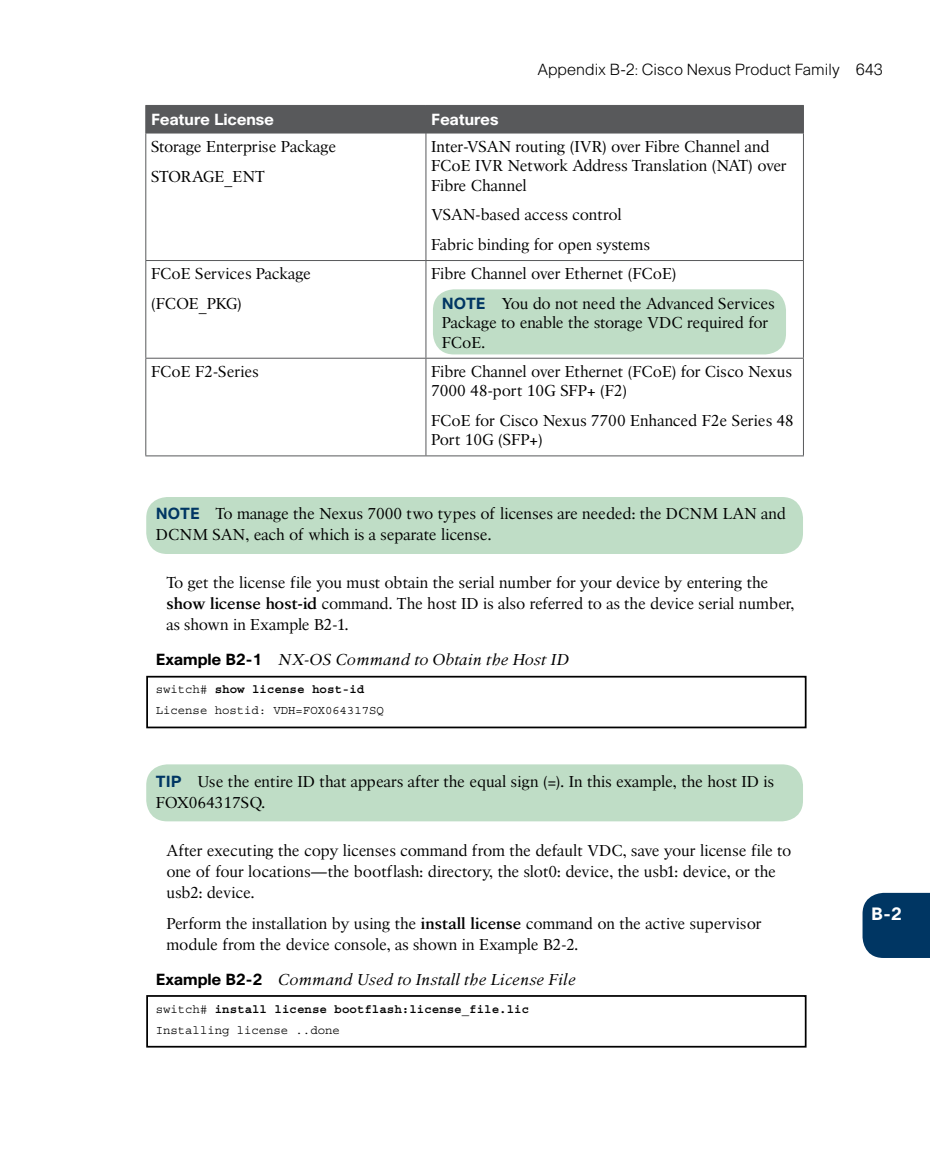
<style>
.page{position:relative;width:930px;height:1150px;background:#fff}
.page>*{position:absolute;margin:0;border:0;box-sizing:border-box;transform-origin:0 0}
.t1{font:700 17.5px "Cisco";color:#fff}
.t2{font:15.75px/21px "Cisco Serif";color:#000}
.t3{font:italic 15.75px "Cisco Serif";color:#000}
.t4{font:300 15.75px "Cisco";color:#000}
.t5{font:700 15.75px "Cisco";color:#fff}
.t6{font:700 12.42px "Courier Std";color:#000}
.t7{font:12.25px "Courier Std";color:#000}
.s1{font-family:"Cisco";font-weight:700;color:#003663}
.s2{font-weight:700}
.s3{font-family:"Cisco";font-weight:700;font-style:normal}
.s4{font-weight:400;font-size:12.25px}
</style>
<div class="page">
<div style="left:862px;top:893px;width:67px;height:65px;background:#003663"></div>
<div style="left:433px;top:289px;width:352px;height:65px;background:#bfddc6;border-radius:21px"></div>
<div style="left:146px;top:764px;width:656px;height:57px;background:#bfddc6;border-radius:21px"></div>
<div style="left:146px;top:497px;width:656px;height:57px;background:#bfddc6;border-radius:21px"></div>
<hr style="left:145px;top:134px;width:1px;height:126px;background:#58595b">
<hr style="left:802px;top:134px;width:1px;height:126px;background:#58595b">
<hr style="left:145px;top:261px;width:1px;height:97px;background:#58595b">
<hr style="left:802px;top:261px;width:1px;height:97px;background:#58595b">
<hr style="left:145px;top:359px;width:1px;height:96px;background:#58595b">
<hr style="left:802px;top:359px;width:1px;height:96px;background:#58595b">
<hr style="left:145px;top:455px;width:281px;height:1px;background:#58595b">
<hr style="left:426px;top:455px;width:377px;height:1px;background:#58595b">
<div style="left:145px;top:105px;width:658px;height:29px;background:#58595b"></div>
<hr style="left:425px;top:134px;width:1px;height:126px;background:#58595b">
<hr style="left:145px;top:260px;width:281px;height:1px;background:#58595b">
<hr style="left:426px;top:260px;width:377px;height:1px;background:#58595b">
<hr style="left:425px;top:261px;width:1px;height:97px;background:#58595b">
<hr style="left:145px;top:358px;width:281px;height:1px;background:#58595b">
<hr style="left:426px;top:358px;width:377px;height:1px;background:#58595b">
<hr style="left:425px;top:359px;width:1px;height:96px;background:#58595b">
<div style="left:146px;top:676px;width:660px;height:52px;border:2px solid #000"></div>
<div style="left:146px;top:995px;width:660px;height:52px;border:2px solid #000"></div>
<p class="t4" style="left:538px;top:60px;width:346px">Appendix B-2: Cisco Nexus Product Family 643</p>
<p class="t5" style="left:151px;top:109px;width:124px">Feature License</p>
<p class="t5" style="left:431px;top:109px;width:69px">Features</p>
<p class="t2" style="left:151px;top:132px;width:186px;line-height:29.8px">Storage Enterprise Package<br>STORAGE_ENT</p>
<p class="t2" style="left:431px;top:137px;width:357px;line-height:19.2px">Inter-VSAN routing (IVR) over Fibre Channel and<br>FCoE IVR Network Address Translation (NAT) over<br>Fibre Channel</p>
<p class="t2" style="left:431px;top:200px;width:220px;line-height:29.8px">VSAN-based access control<br>Fabric binding for open systems</p>
<p class="t2" style="left:151px;top:259px;width:161px;line-height:29.8px">FCoE Services Package (FCOE_PKG)</p>
<p class="t2" style="left:441px;top:259px;width:334px;line-height:29.8px;text-indent:-11px">Fibre Channel over Ethernet (FCoE)<br><span class="s1">NOTE</span> You do not need the Advanced Services</p>
<p class="t2" style="left:441px;top:313px;width:328px;line-height:19.2px">Package to enable the storage VDC required for<br>FCoE.</p>
<p class="t2" style="left:151px;top:361px;width:109px">FCoE F2-Series</p>
<p class="t2" style="left:431px;top:362px;width:362px;line-height:19.2px">Fibre Channel over Ethernet (FCoE) for Cisco Nexus<br>7000 48-port 10G SFP+ (F2)</p>
<p class="t2" style="left:431px;top:411px;width:364px;line-height:19.2px">FCoE for Cisco Nexus 7700 Enhanced F2e Series 48<br>Port 10G (SFP+)</p>
<p class="t2" style="left:156px;top:503px;width:631px"><span class="s1">NOTE</span> To manage the Nexus 7000 two types of licenses are needed: the DCNM LAN and<br>DCNM SAN, each of which is a separate license.</p>
<p class="t2" style="left:166px;top:572px;width:629px">To get the license file you must obtain the serial number for your device by entering the <span class="s2">show license host-id</span> command. The host ID is also referred to as the device serial number, as shown in Example B2-1.</p>
<p class="t3" style="left:156px;top:649px;width:415px"><span class="s3">Example B2-1</span> NX-OS Command to Obtain the Host ID</p>
<p class="t6" style="left:156px;top:682px;width:210px"><span class="s4">switch#</span> show license host-id</p>
<p class="t7" style="left:156px;top:703px;width:229px">License hostid: VDH=FOX064317SQ</p>
<p class="t2" style="left:156px;top:771px;width:619px"><span class="s1">TIP</span> Use the entire ID that appears after the equal sign (=). In this example, the host ID is<br>FOX064317SQ.</p>
<p class="t2" style="left:166px;top:840px;width:626px">After executing the copy licenses command from the default VDC, save your license file to one of four locations—the bootflash: directory, the slot0: device, the usb1: device, or the usb2: device.</p>
<p class="t2" style="left:166px;top:913px;width:596px">Perform the installation by using the <span class="s2">install license</span> command on the active supervisor module from the device console, as shown in Example B2-2.</p>
<p class="t3" style="left:156px;top:969px;width:421px"><span class="s3">Example B2-2</span> Command Used to Install the License File</p>
<p class="t6" style="left:156px;top:1002px;width:375px"><span class="s4">switch#</span> install license bootflash:license_file.lic</p>
<p class="t7" style="left:156px;top:1024px;width:185px">Installing license ..done</p>
<p class="t1" style="left:871px;top:903px;width:32px">B-2</p>
</div>
